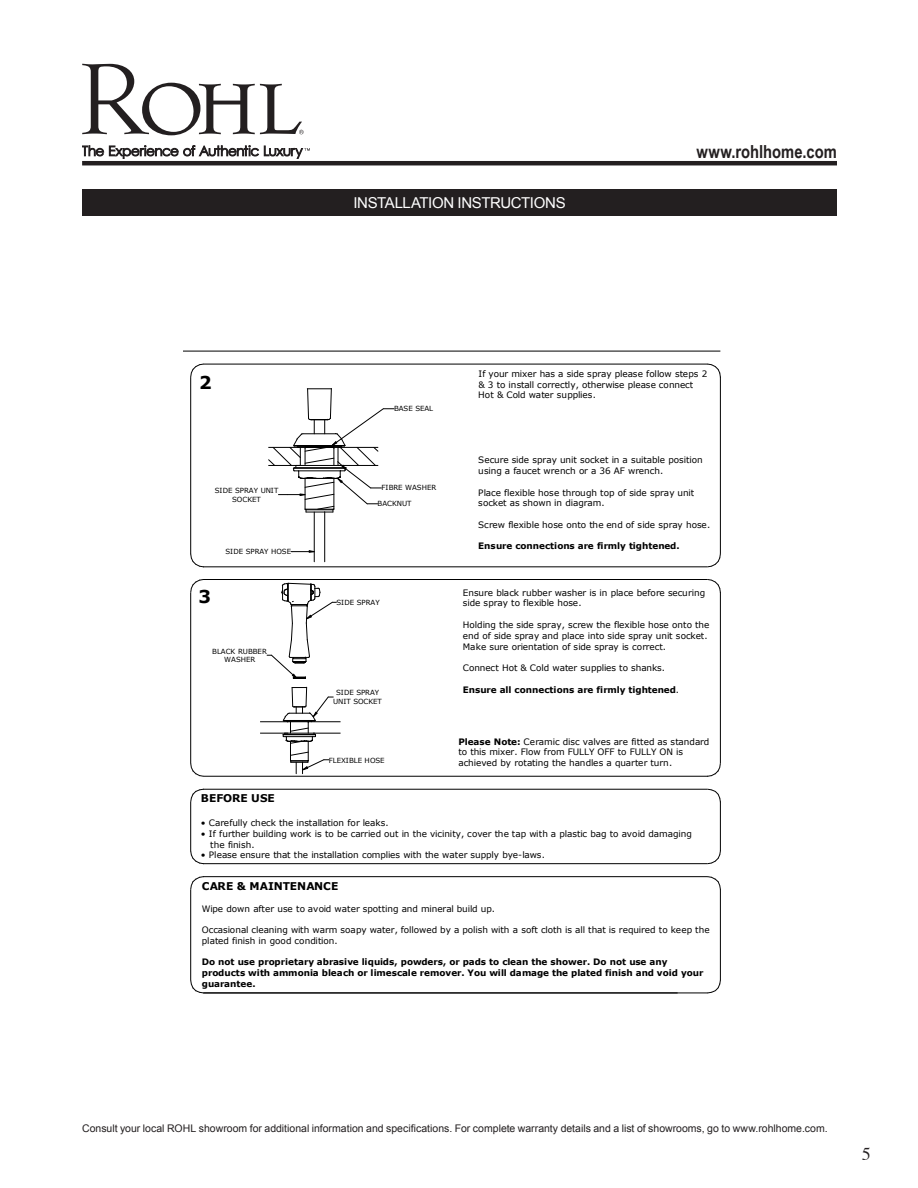
<style>
.page{position:relative;width:918px;height:1188px;background:#fff}
.page>*{position:absolute;margin:0;border:0;box-sizing:border-box;transform-origin:0 0}
.t1{font:700 18px "Arial Narrow";color:#231f20}
.t2{font:18px "Times";color:#231f20}
.t3{font:700 17.7px "Verdana";color:#000}
.Product_Title_Bar{font:15px "Arial";letter-spacing:-.025em;color:#fff}
.t4{font:700 10.65px "Verdana";color:#000}
.t5{font:10.5px "Arial";color:#231f20}
.t6{font:8.85px/10.8px "Verdana";color:#000}
.t7{font:700 8.85px/10.8px "Verdana";color:#000}
.t8{font:7.05px/8.6px "Verdana";letter-spacing:-.01em;color:#000;text-align:center}
.s1{font-weight:400}
.s2{font-weight:700}
</style>
<div class="page">
<svg style="left:82px;top:64px;width:222px;height:71px"></svg>
<svg style="left:82px;top:145px;width:228px;height:14px"></svg>
<hr style="left:82px;top:161px;width:755px;height:4px;background:#231f20">
<div style="left:82px;top:189px;width:755px;height:27px;background:#231f20"></div>
<hr style="left:203px;top:776px;width:505px;height:1px;background:#000">
<hr style="left:203px;top:789px;width:505px;height:1px;background:#000">
<hr style="left:203px;top:863px;width:505px;height:1px;background:#000">
<hr style="left:203px;top:876px;width:505px;height:1px;background:#000">
<hr style="left:203px;top:567px;width:505px;height:1px;background:#000">
<hr style="left:203px;top:579px;width:505px;height:1px;background:#000">
<svg style="left:291px;top:550px;width:23px;height:3px"></svg>
<hr style="left:184px;top:351px;width:536px;height:1px;background:#000">
<hr style="left:203px;top:993px;width:505px;height:1px;background:#000">
<hr style="left:720px;top:802px;width:1px;height:49px;background:#000">
<hr style="left:190px;top:592px;width:1px;height:172px;background:#000">
<hr style="left:720px;top:889px;width:1px;height:91px;background:#000">
<hr style="left:190px;top:889px;width:1px;height:92px;background:#000">
<hr style="left:190px;top:802px;width:1px;height:49px;background:#000">
<svg style="left:190px;top:876px;width:14px;height:14px"></svg>
<svg style="left:190px;top:980px;width:14px;height:13px"></svg>
<svg style="left:190px;top:851px;width:14px;height:13px"></svg>
<svg style="left:707px;top:980px;width:14px;height:13px"></svg>
<svg style="left:707px;top:876px;width:14px;height:14px"></svg>
<svg style="left:707px;top:850px;width:14px;height:14px"></svg>
<svg style="left:707px;top:789px;width:14px;height:14px"></svg>
<svg style="left:190px;top:789px;width:14px;height:13px"></svg>
<hr style="left:720px;top:592px;width:1px;height:171px;background:#000">
<hr style="left:190px;top:377px;width:1px;height:177px;background:#000">
<svg style="left:190px;top:763px;width:14px;height:14px"></svg>
<svg style="left:190px;top:579px;width:13px;height:14px"></svg>
<svg style="left:707px;top:579px;width:14px;height:14px"></svg>
<svg style="left:707px;top:763px;width:14px;height:14px"></svg>
<hr style="left:203px;top:364px;width:505px;height:1px;background:#000">
<svg style="left:190px;top:553px;width:14px;height:14px"></svg>
<svg style="left:190px;top:364px;width:14px;height:13px"></svg>
<hr style="left:720px;top:377px;width:1px;height:177px;background:#000">
<svg style="left:707px;top:553px;width:14px;height:14px"></svg>
<svg style="left:707px;top:364px;width:14px;height:14px"></svg>
<hr style="left:324px;top:512px;width:1px;height:50px;background:#000">
<svg style="left:268px;top:388px;width:126px;height:125px"></svg>
<hr style="left:314px;top:512px;width:1px;height:50px;background:#000">
<svg style="left:267px;top:583px;width:70px;height:96px"></svg>
<svg style="left:260px;top:687px;width:81px;height:87px"></svg>
<p class="Product_Title_Bar" style="left:353px;top:193px;width:214px">INSTALLATION INSTRUCTIONS</p>
<p class="t1" style="left:696px;top:138px;width:142px">www.rohlhome.com</p>
<p class="t3" style="left:199px;top:371px;width:14px">2</p>
<p class="t8" style="left:394px;top:405px;width:41px">BASE SEAL</p>
<p class="t8" style="left:215px;top:486px;width:65px">SIDE SPRAY UNIT<br>SOCKET</p>
<p class="t8" style="left:381px;top:484px;width:56px">FIBRE WASHER</p>
<p class="t8" style="left:378px;top:500px;width:35px">BACKNUT</p>
<p class="t3" style="left:199px;top:585px;width:14px">3</p>
<p class="t8" style="left:226px;top:547px;width:67px">SIDE SPRAY HOSE</p>
<p class="t8" style="left:212px;top:647px;width:56px">BLACK RUBBER<br>WASHER</p>
<p class="t8" style="left:336px;top:598px;width:45px">SIDE SPRAY</p>
<p class="t8" style="left:333px;top:689px;width:50px">SIDE SPRAY<br>UNIT SOCKET</p>
<p class="t8" style="left:329px;top:756px;width:57px">FLEXIBLE HOSE</p>
<p class="t6" style="left:478px;top:368px;width:230px">If your mixer has a side spray please follow steps 2 &amp; 3 to install correctly, otherwise please connect<br>Hot &amp; Cold water supplies.</p>
<p class="t6" style="left:478px;top:455px;width:226px">Secure side spray unit socket in a suitable position using a faucet wrench or a 36 AF wrench.</p>
<p class="t6" style="left:478px;top:487px;width:218px">Place flexible hose through top of side spray unit socket as shown in diagram.</p>
<p class="t6" style="left:478px;top:519px;width:233px">Screw flexible hose onto the end of side spray hose.</p>
<p class="t7" style="left:478px;top:541px;width:203px">Ensure connections are firmly tightened.</p>
<p class="t6" style="left:463px;top:587px;width:244px">Ensure black rubber washer is in place before securing side spray to flexible hose.</p>
<p class="t6" style="left:463px;top:619px;width:248px">Holding the side spray, screw the flexible hose onto the end of side spray and place into side spray unit socket.<br>Make sure orientation of side spray is correct.</p>
<p class="t6" style="left:463px;top:663px;width:204px">Connect Hot &amp; Cold water supplies to shanks.</p>
<p class="t7" style="left:463px;top:684px;width:218px">Ensure all connections are firmly tightened<span class="s1">.</span></p>
<p class="t6" style="left:458px;top:736px;width:253px"><span class="s2">Please Note:</span> Ceramic disc valves are fitted as standard to this mixer. Flow from FULLY OFF to FULLY ON is achieved by rotating the handles a quarter turn.</p>
<p class="t4" style="left:201px;top:791px;width:75px">BEFORE USE</p>
<p class="t6" style="left:201px;top:817px;width:189px">• Carefully check the installation for leaks.</p>
<p class="t6" style="left:210px;top:828px;width:483px;text-indent:-9px">• If further building work is to be carried out in the vicinity, cover the tap with a plastic bag to avoid damaging the finish.</p>
<p class="t6" style="left:201px;top:850px;width:346px">• Please ensure that the installation complies with the water supply bye-laws.</p>
<p class="t4" style="left:202px;top:879px;width:138px">CARE &amp; MAINTENANCE</p>
<p class="t6" style="left:202px;top:903px;width:295px">Wipe down after use to avoid water spotting and mineral build up.</p>
<p class="t6" style="left:202px;top:925px;width:510px">Occasional cleaning with warm soapy water, followed by a polish with a soft cloth is all that is required to keep the plated finish in good condition.</p>
<p class="t7" style="left:202px;top:957px;width:503px">Do not use proprietary abrasive liquids, powders, or pads to clean the shower. Do not use any products with ammonia bleach or limescale remover. You will damage the plated finish and void your guarantee.</p>
<p class="t5" style="left:82px;top:1121px;width:747px">Consult your local ROHL showroom for additional information and specifications. For complete warranty details and a list of showrooms, go to www.rohlhome.com.</p>
<h1 class="t2" style="left:862px;top:1138px;width:10px">5</h1>
</div>
